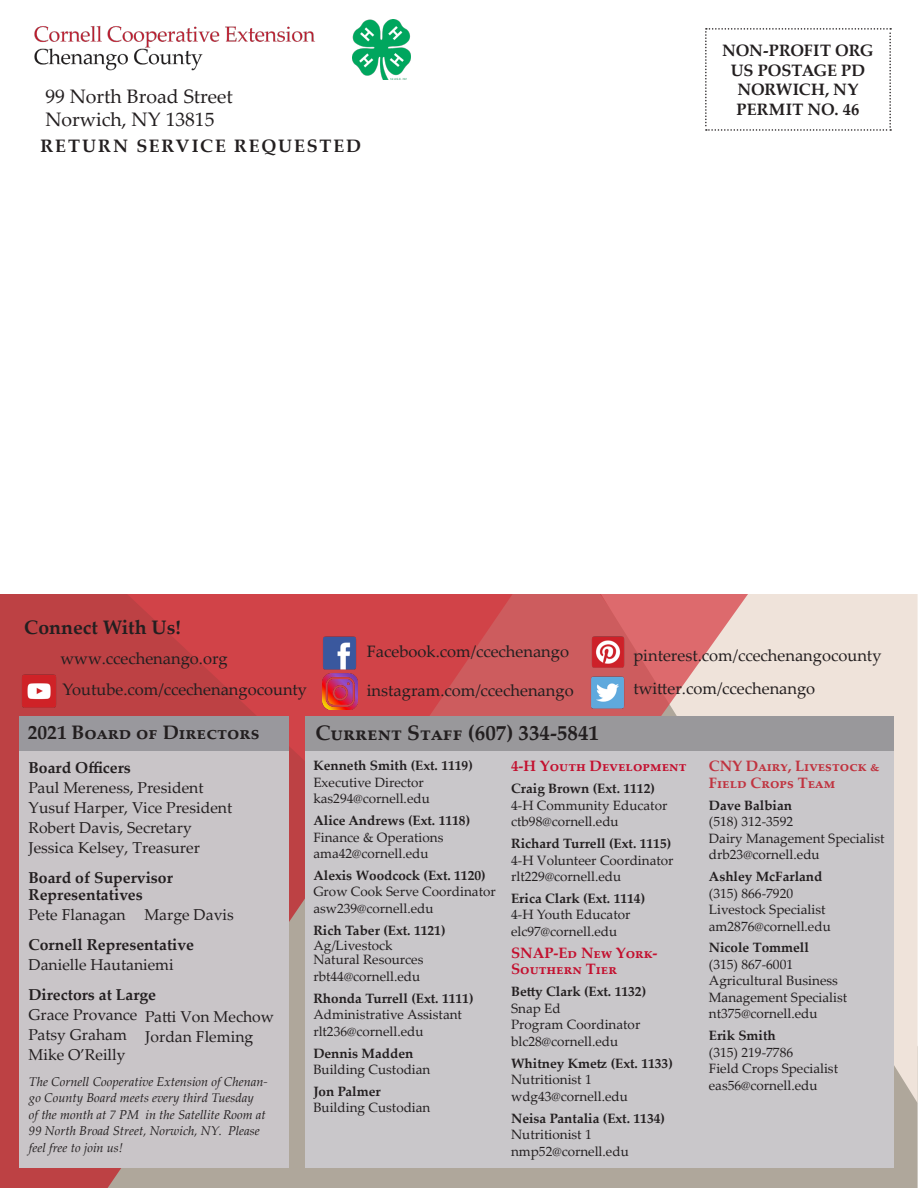
<style>
.page{position:relative;width:918px;height:1188px;background:#fff}
.page>*{position:absolute;margin:0;border:0;box-sizing:border-box;transform-origin:0 0}
.Box01-Title-TOP{font:700 21px "Palatino Linotype";color:#231f20}
.Box01-Title-TOP-2{font:700 19.5px "Palatino Linotype";color:#231f20}
.t1{font:19.5px "Palatino Linotype";color:#231f20}
.t2{font:700 18px "Palatino Linotype";letter-spacing:.105em;color:#231f20}
.t3{font:16.5px "Palatino Linotype";color:#231f20}
.t4{font:700 16.5px "Palatino Linotype";letter-spacing:-.01em;color:#231f20}
.t5{font:700 16.5px "Palatino Linotype";letter-spacing:.01em;color:#231f20}
.t6{font:15.75px "Palatino Linotype";color:#231f20}
.t7{font:700 15.75px/16.5px "Palatino Linotype";color:#231f20}
.t8{font:700 15px/16.5px "Palatino Linotype";color:#c3102f}
.t9{font:700 15px/16.5px "Palatino Linotype";color:#c0333f}
.t10{font:13.5px/16.5px "Palatino Linotype";color:#231f20}
.t11{font:700 13.5px/16.5px "Palatino Linotype";color:#231f20}
.body_first{font:italic 12.75px/16.5px "Palatino Linotype";color:#231f20}
.s1{font-weight:700}
.s2{font-weight:400}
</style>
<div class="page">
<div style="left:0;top:594px;width:917px;height:594px;background:#bd4144"></div>
<div style="left:108px;top:943px;width:810px;height:245px;background:#afa79b"></div>
<div style="left:748px;top:594px;width:170px;height:509px;background:#efe3da"></div>
<svg style="left:128px;top:594px;width:620px;height:349px"></svg>
<div style="left:305px;top:722px;width:589px;height:445px;background:#c9c7ca"></div>
<div style="left:305px;top:716px;width:589px;height:35px;background:#99989b"></div>
<div style="left:19px;top:749px;width:270px;height:418px;background:#c9c5c8"></div>
<div style="left:19px;top:716px;width:270px;height:35px;background:#99989d"></div>
<img style="left:322px;top:636px;width:35px;height:34px">
<img style="left:22px;top:674px;width:34px;height:34px">
<img style="left:34px;top:26px;width:281px;height:45px">
<img style="left:352px;top:19px;width:58px;height:60px">
<svg style="left:705px;top:28px;width:186px;height:103px"></svg>
<img style="left:322px;top:674px;width:36px;height:35px">
<img style="left:591px;top:636px;width:33px;height:33px">
<img style="left:591px;top:676px;width:33px;height:33px">
<p class="t1" style="left:45px;top:82px;width:189px">99 North Broad Street</p>
<p class="t1" style="left:45px;top:106px;width:171px">Norwich, NY 13815</p>
<p class="t2" style="left:40px;top:134px;width:322px">RETURN SERVICE REQUESTED</p>
<p class="t4" style="left:722px;top:39px;width:153px">NON-PROFIT ORG</p>
<p class="t4" style="left:731px;top:58px;width:136px">US POSTAGE PD</p>
<p class="t4" style="left:738px;top:78px;width:122px">NORWICH, NY</p>
<p class="t5" style="left:736px;top:97px;width:125px">PERMIT NO. 46</p>
<p class="Box01-Title-TOP-2" style="left:24px;top:613px;width:158px">Connect With Us!</p>
<p class="t3" style="left:60px;top:646px;width:169px">www.ccechenango.org</p>
<p class="t3" style="left:62px;top:678px;width:246px">Youtube.com/ccechenangocounty</p>
<p class="t3" style="left:367px;top:639px;width:204px">Facebook.com/ccechenango</p>
<p class="t3" style="left:367px;top:679px;width:208px">instagram.com/ccechenango</p>
<p class="Box01-Title-TOP-2" style="left:28px;top:719px;width:233px">2021 Board of Directors</p>
<p class="Box01-Title-TOP" style="left:315px;top:718px;width:285px">Current Staff (607) 334-5841</p>
<p class="t3" style="left:633px;top:643px;width:250px">pinterest.com/ccechenangocounty</p>
<p class="t3" style="left:633px;top:677px;width:183px">twitter.com/ccechenango</p>
<p class="t7" style="left:29px;top:759px;width:104px">Board Officers</p>
<p class="t6" style="left:29px;top:777px;width:177px">Paul Mereness, President</p>
<p class="t6" style="left:29px;top:797px;width:205px">Yusuf Harper, Vice President</p>
<p class="t6" style="left:29px;top:817px;width:165px">Robert Davis, Secretary</p>
<p class="t6" style="left:29px;top:837px;width:173px">Jessica Kelsey, Treasurer</p>
<p class="t7" style="left:29px;top:869px;width:146px">Board of Supervisor<br>Representatives</p>
<p class="t6" style="left:29px;top:903px;width:207px">Pete Flanagan Marge Davis</p>
<p class="t7" style="left:29px;top:936px;width:167px">Cornell Representative</p>
<p class="t6" style="left:29px;top:953px;width:147px">Danielle Hautaniemi</p>
<p class="t7" style="left:29px;top:986px;width:129px">Directors at Large</p>
<p class="t6" style="left:29px;top:1003px;width:110px">Grace Provance</p>
<p class="t6" style="left:29px;top:1023px;width:100px">Patsy Graham</p>
<p class="t6" style="left:29px;top:1043px;width:99px">Mike O’Reilly</p>
<p class="t6" style="left:145px;top:1005px;width:130px">Patti Von Mechow</p>
<p class="t6" style="left:145px;top:1025px;width:109px">Jordan Fleming</p>
<p class="body_first" style="left:29px;top:1073px;width:240px">The Cornell Cooperative Extension of Chenan&shy;go County Board meets every third Tuesday<br>of the month at 7 PM in the Satellite Room at 99 North Broad Street, Norwich, NY. Please feel free to join us!</p>
<p class="t10" style="left:313px;top:757px;width:161px"><span class="s1">Kenneth Smith (Ext. 1119)<br></span>Executive Director kas294@cornell.edu</p>
<p class="t10" style="left:313px;top:812px;width:158px"><span class="s1">Alice Andrews (Ext. 1118)<br></span>Finance &amp; Operations ama42@cornell.edu</p>
<p class="t11" style="left:313px;top:867px;width:184px">Alexis Woodcock (Ext. 1120)<br><span class="s2">Grow Cook Serve Coordinator</span></p>
<p class="t10" style="left:313px;top:900px;width:122px">asw239@cornell.edu</p>
<p class="t11" style="left:313px;top:922px;width:134px;line-height:15px">Rich Taber (Ext. 1121)<br><span class="s2">Ag/Livestock</span></p>
<p class="t10" style="left:313px;top:951px;width:112px">Natural Resources rbt44@cornell.edu</p>
<p class="t11" style="left:313px;top:989px;width:162px">Rhonda Turrell (Ext. 1111)</p>
<p class="t10" style="left:313px;top:1006px;width:150px">Administrative Assistant</p>
<p class="t10" style="left:313px;top:1022px;width:112px">rlt236@cornell.edu</p>
<p class="t10" style="left:313px;top:1044px;width:119px"><span class="s1">Dennis Madden<br></span>Building Custodian</p>
<p class="t11" style="left:313px;top:1083px;width:69px">Jon Palmer</p>
<p class="t10" style="left:313px;top:1099px;width:119px">Building Custodian</p>
<p class="t8" style="left:511px;top:757px;width:177px">4-H Youth Development</p>
<p class="t10" style="left:511px;top:780px;width:158px"><span class="s1">Craig Brown (Ext. 1112)<br></span>4-H Community Educator ctb98@cornell.edu</p>
<p class="t11" style="left:511px;top:835px;width:162px">Richard Turrell (Ext. 1115)</p>
<p class="t10" style="left:511px;top:851px;width:164px">4-H Volunteer Coordinator rlt229@cornell.edu</p>
<p class="t11" style="left:511px;top:890px;width:136px">Erica Clark (Ext. 1114)</p>
<p class="t10" style="left:511px;top:906px;width:121px">4-H Youth Educator elc97@cornell.edu</p>
<p class="t8" style="left:511px;top:944px;width:148px">SNAP-Ed New York-<br>Southern Tier</p>
<p class="t10" style="left:511px;top:983px;width:137px"><span class="s1">Betty Clark (Ext. 1132)<br></span>Snap Ed<br>Program Coordinator blc28@cornell.edu</p>
<p class="t10" style="left:511px;top:1054px;width:163px"><span class="s1">Whitney Kmetz (Ext. 1133)<br></span>Nutritionist 1 wdg43@cornell.edu</p>
<p class="t10" style="left:511px;top:1109px;width:155px"><span class="s1">Neisa Pantalia (Ext. 1134)<br></span>Nutritionist 1 nmp52@cornell.edu</p>
<p class="t9" style="left:709px;top:757px;width:172px">CNY Dairy, Livestock &amp;<br>Field Crops Team</p>
<p class="t10" style="left:709px;top:796px;width:177px"><span class="s1">Dave Balbian<br></span>(518) 312-3592<br>Dairy Management Specialist drb23@cornell.edu</p>
<p class="t11" style="left:709px;top:868px;width:115px">Ashley McFarland</p>
<p class="t10" style="left:709px;top:884px;width:86px">(315) 866-7920</p>
<p class="t10" style="left:709px;top:901px;width:118px">Livestock Specialist</p>
<p class="t10" style="left:709px;top:917px;width:123px">am2876@cornell.edu</p>
<p class="t11" style="left:709px;top:939px;width:102px">Nicole Tommell</p>
<p class="t10" style="left:709px;top:956px;width:86px">(315) 867-6001</p>
<p class="t10" style="left:709px;top:972px;width:140px">Agricultural Business<br>Management Specialist</p>
<p class="t10" style="left:709px;top:1005px;width:110px">nt375@cornell.edu</p>
<p class="t11" style="left:709px;top:1027px;width:69px">Erik Smith</p>
<p class="t10" style="left:709px;top:1043px;width:86px">(315) 219-7786</p>
<p class="t10" style="left:709px;top:1060px;width:131px">Field Crops Specialist</p>
<p class="t10" style="left:709px;top:1076px;width:110px">eas56@cornell.edu</p>
</div>
